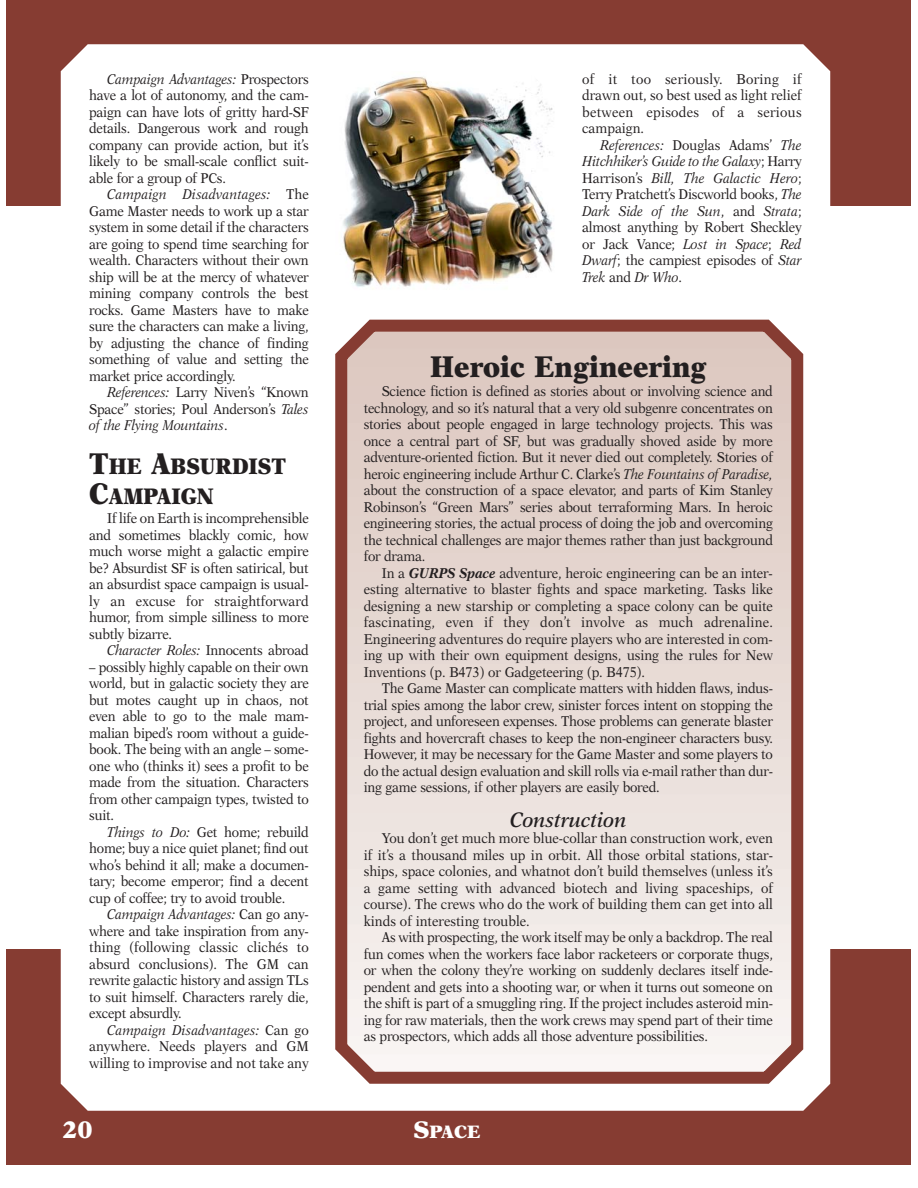
<style>
.page{position:relative;width:918px;height:1188px;background:#fff}
.page>*{position:absolute;margin:0;border:0;box-sizing:border-box;transform-origin:0 0}
.t1{font:900 30px "New Aster";color:#231f20;scale:.9 1}
.t2{font:900 24px "New Aster";color:#fff}
.t3{font:900 22.5px/30px "New Aster";color:#231f20;scale:.9 1}
.t4{font:italic 600 21px "New Aster";color:#231f20;scale:.9 1}
.t5{font:900 18px "New Aster";color:#fff}
.t6{font:14.25px/16.5px "New Aster";letter-spacing:-.015em;color:#231f20;text-align:justify;scale:.9 1}
.t7{font:italic 14.25px "New Aster";letter-spacing:-.015em;color:#231f20;scale:.9 1}
.s1{font-style:italic}
.s2{font-size:30px}
.s3{font-style:normal}
.s4{font-weight:700;font-style:italic}
.s5{font-size:24px}
</style>
<div class="page">
<div style="left:7px;top:0;width:904px;height:1165px;background:#863c32"></div>
<div style="left:61px;top:44px;width:769px;height:1067px;background:#fff"></div>
<div style="left:7px;top:206px;width:904px;height:743px;background:#fff"></div>
<svg style="left:335px;top:320px;width:468px;height:764px;background:#e1d0cb"></svg>
<svg style="left:554px;top:71px;width:2px;height:135px"></svg>
<img style="left:335px;top:71px;width:219px;height:216px">
<p class="t6" style="left:89px;top:72px;width:245px;text-indent:18px"><span class="s1">Campaign Advantages:</span> Prospectors have a lot of autonomy, and the cam&shy;paign can have lots of gritty hard-SF details. Dangerous work and rough company can provide action, but it’s likely to be small-scale conflict suit&shy;able for a group of PCs.</p>
<p class="t6" style="left:89px;top:187px;width:245px;text-indent:18px"><span class="s1">Campaign Disadvantages:</span> The Game Master needs to work up a star system in some detail if the characters are going to spend time searching for wealth. Characters without their own ship will be at the mercy of whatever mining company controls the best rocks. Game Masters have to make sure the characters can make a living, by adjusting the chance of finding something of value and setting the market price accordingly.</p>
<p class="t6" style="left:89px;top:385px;width:245px;text-indent:18px"><span class="s1">References:</span> Larry Niven’s “Known Space” stories; Poul Anderson’s <span class="s1">Tales of the Flying Mountains</span>.</p>
<h3 class="t3" style="left:89px;top:453px;width:220px"><span class="s2">T</span>HE <span class="s2">A</span>BSURDIST<br><span class="s2">C</span>AMPAIGN</h3>
<p class="t6" style="left:89px;top:511px;width:245px;text-indent:18px">If life on Earth is incomprehensible and sometimes blackly comic, how much worse might a galactic empire be? Absurdist SF is often satirical, but an absurdist space campaign is usual&shy;ly an excuse for straightforward humor, from simple silliness to more subtly bizarre.</p>
<p class="t7" style="left:107px;top:644px;width:225px">Character Roles: <span class="s3">Innocents abroad</span></p>
<p class="t6" style="left:89px;top:660px;width:245px">– possibly highly capable on their own world, but in galactic society they are but motes caught up in chaos, not even able to go to the male mam&shy;malian biped’s room without a guide&shy;book. The being with an angle – some&shy;one who (thinks it) sees a profit to be made from the situation. Characters from other campaign types, twisted to suit.</p>
<p class="t6" style="left:89px;top:825px;width:245px;text-indent:18px"><span class="s1">Things to Do:</span> Get home; rebuild home; buy a nice quiet planet; find out who’s behind it all; make a documen&shy;tary; become emperor; find a decent cup of coffee; try to avoid trouble.</p>
<p class="t6" style="left:89px;top:907px;width:245px;text-indent:18px"><span class="s1">Campaign Advantages:</span> Can go any&shy;where and take inspiration from any&shy;thing (following classic clichés to absurd conclusions). The GM can rewrite galactic history and assign TLs to suit himself. Characters rarely die, except absurdly.</p>
<p class="t6" style="left:89px;top:1023px;width:245px;text-indent:18px"><span class="s1">Campaign Disadvantages:</span> Can go anywhere. Needs players and GM willing to improvise and not take any</p>
<p class="t6" style="left:582px;top:72px;width:245px">of it too seriously. Boring if drawn out, so best used as light relief between episodes of a serious campaign.</p>
<p class="t6" style="left:582px;top:138px;width:245px;text-indent:18px"><span class="s1">References:</span> Douglas Adams’ <span class="s1">The Hitchhiker’s Guide to the Galaxy</span>; Harry Harrison’s <span class="s1">Bill, The Galactic Hero</span>; Terry Pratchett’s Discworld books, <span class="s1">The Dark Side of the Sun</span>, and <span class="s1">Strata</span>; almost anything by Robert Sheckley or Jack Vance; <span class="s1">Lost in Space</span>; <span class="s1">Red Dwarf</span>; the campiest episodes of <span class="s1">Star Trek</span> and <span class="s1">Dr Who</span>.</p>
<h1 class="t1" style="left:430px;top:354px;width:309px">Heroic Engineering</h1>
<p class="t6" style="left:364px;top:384px;width:456px;text-indent:18px">Science fiction is defined as stories about or involving science and technology, and so it’s natural that a very old subgenre concentrates on stories about people engaged in large technology projects. This was once a central part of SF, but was gradually shoved aside by more adventure-oriented fiction. But it never died out completely. Stories of heroic engineering include Arthur C. Clarke’s <span class="s1">The Fountains of Paradise, </span>about the construction of a space elevator, and parts of Kim Stanley Robinson’s “Green Mars” series about terraforming Mars. In heroic engineering stories, the actual process of doing the job and overcoming the technical challenges are major themes rather than just background for drama.</p>
<p class="t6" style="left:364px;top:566px;width:456px;text-indent:18px">In a <span class="s4">GURPS Space</span> adventure, heroic engineering can be an inter&shy;esting alternative to blaster fights and space marketing. Tasks like designing a new starship or completing a space colony can be quite fascinating, even if they don’t involve as much adrenaline.<br>Engineering adventures do require players who are interested in com&shy;ing up with their own equipment designs, using the rules for New Inventions (p. B473) or Gadgeteering (p. B475).</p>
<p class="t6" style="left:364px;top:681px;width:456px;text-indent:18px">The Game Master can complicate matters with hidden flaws, indus&shy;trial spies among the labor crew, sinister forces intent on stopping the project, and unforeseen expenses. Those problems can generate blaster fights and hovercraft chases to keep the non-engineer characters busy.<br>However, it may be necessary for the Game Master and some players to do the actual design evaluation and skill rolls via e-mail rather than dur&shy;ing game sessions, if other players are easily bored.</p>
<h3 class="t4" style="left:510px;top:810px;width:131px">Construction</h3>
<p class="t6" style="left:364px;top:831px;width:456px;text-indent:18px">You don’t get much more blue-collar than construction work, even if it’s a thousand miles up in orbit. All those orbital stations, star&shy;ships, space colonies, and whatnot don’t build themselves (unless it’s a game setting with advanced biotech and living spaceships, of course). The crews who do the work of building them can get into all kinds of interesting trouble.</p>
<p class="t6" style="left:364px;top:930px;width:456px;text-indent:18px">As with prospecting, the work itself may be only a backdrop. The real fun comes when the workers face labor racketeers or corporate thugs, or when the colony they’re working on suddenly declares itself inde&shy;pendent and gets into a shooting war, or when it turns out someone on the shift is part of a smuggling ring. If the project includes asteroid min&shy;ing for raw materials, then the work crews may spend part of their time as prospectors, which adds all those adventure possibilities.</p>
<h2 class="t2" style="left:62px;top:1119px;width:32px">20</h2>
<p class="t5" style="left:414px;top:1124px;width:68px"><span class="s5">S</span>PACE</p>
</div>
